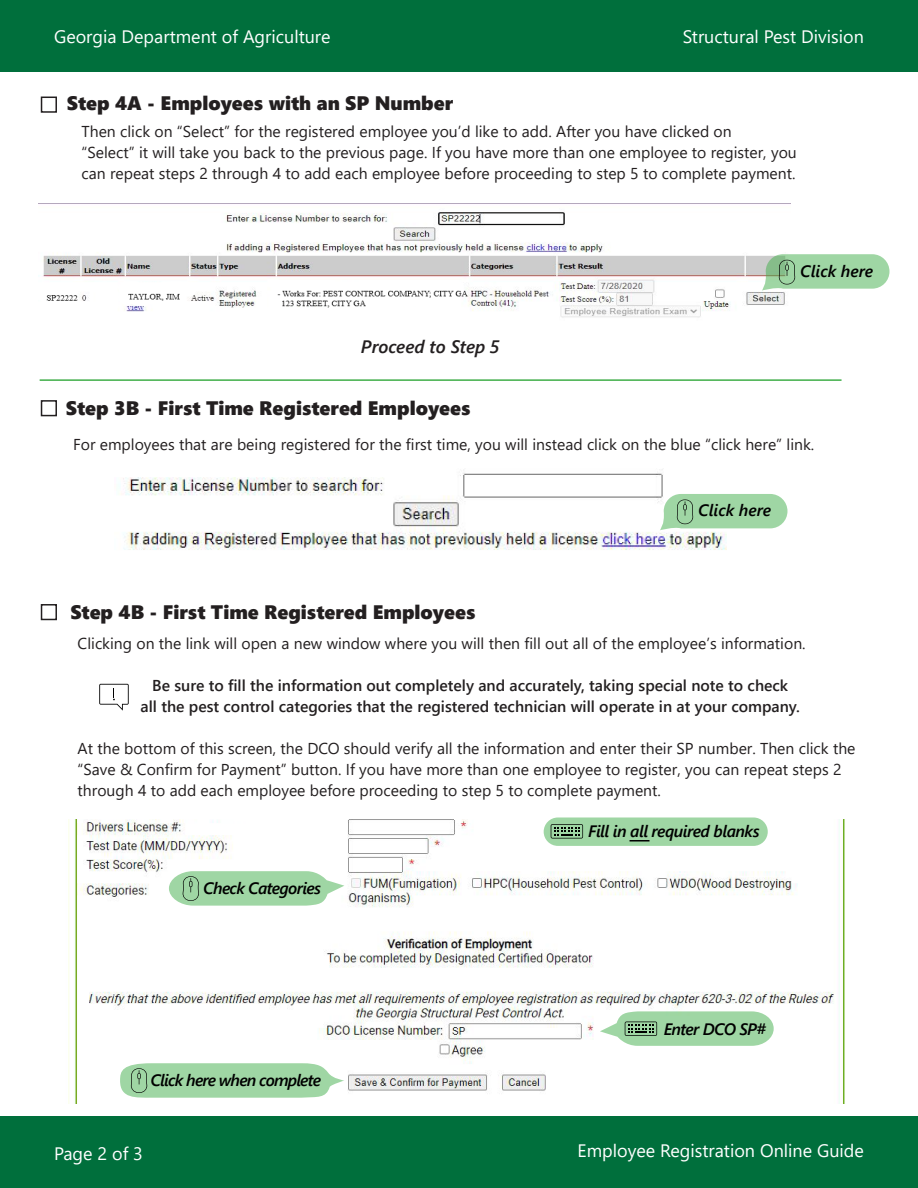
<style>
.page{position:relative;width:918px;height:1188px;background:#fff}
.page>*{position:absolute;margin:0;border:0;box-sizing:border-box;transform-origin:0 0}
.t1{font:19.5px "Segoe UI Black";color:#231f20}
.t2{font:18px "Segoe UI";color:#fff}
.t3{font:italic 600 18px "Segoe UI";color:#231f20}
.t4{font:italic 600 16.5px "Segoe UI";letter-spacing:-.04em;color:#000}
.t5{font:italic 600 16.5px "Segoe UI";color:#000}
.t6{font:15.75px/21px "Segoe UI";color:#231f20}
.t7{font:600 15.75px/21px "Segoe UI";color:#231f20;text-align:center}
</style>
<div class="page">
<div style="left:0;top:1117px;width:918px;height:71px;background:#006f3c"></div>
<div style="left:0;top:0;width:918px;height:71px;background:#006f3c"></div>
<svg style="left:99px;top:684px;width:30px;height:27px"></svg>
<img style="left:43px;top:212px;width:742px;height:106px">
<svg style="left:762px;top:254px;width:127px;height:37px;background:#a6d5aa"></svg>
<div style="left:41px;top:400px;width:16px;height:16px;border:2px solid #231f20"></div>
<img style="left:119px;top:469px;width:608px;height:81px">
<svg style="left:660px;top:494px;width:128px;height:36px;background:#a7d7ac"></svg>
<div style="left:41px;top:604px;width:16px;height:16px;border:2px solid #231f20"></div>
<img style="left:68px;top:820px;width:777px;height:284px">
<svg style="left:600px;top:1011px;width:174px;height:35px;background:#a8d5ac"></svg>
<div style="left:544px;top:817px;width:224px;height:29px;background:#9fd6a4;border-radius:14px"></div>
<svg style="left:551px;top:824px;width:32px;height:15px"></svg>
<svg style="left:169px;top:871px;width:175px;height:35px;background:#aad9af"></svg>
<hr style="left:630px;top:840px;width:20px;height:2px;background:#000">
<svg style="left:120px;top:1063px;width:225px;height:36px;background:#aad9ae"></svg>
<hr style="left:40px;top:379px;width:802px;height:2px;background:#40ae49">
<div style="left:41px;top:97px;width:16px;height:16px;border:2px solid #231f20"></div>
<p class="t2" style="left:54px;top:20px;width:278px">Georgia Department of Agriculture</p>
<p class="t2" style="left:683px;top:20px;width:183px">Structural Pest Division</p>
<p class="t1" style="left:67px;top:89px;width:388px">Step 4A - Employees with an SP Number</p>
<p class="t6" style="left:82px;top:119px;width:717px">Then click on “Select” for the registered employee you’d like to add. After you have clicked on<br>“Select” it will take you back to the previous page. If you have more than one employee to register, you can repeat steps 2 through 4 to add each employee before proceeding to step 5 to complete payment.</p>
<p class="t3" style="left:361px;top:329px;width:140px">Proceed to Step 5</p>
<p class="t1" style="left:66px;top:394px;width:406px">Step 3B - First Time Registered Employees</p>
<p class="t5" style="left:800px;top:255px;width:74px">Click here</p>
<p class="t6" style="left:73px;top:432px;width:743px">For employees that are being registered for the first time, you will instead click on the blue “click here” link.</p>
<p class="t1" style="left:70px;top:598px;width:407px">Step 4B - First Time Registered Employees</p>
<p class="t5" style="left:698px;top:495px;width:74px">Click here</p>
<p class="t6" style="left:78px;top:632px;width:730px">Clicking on the link will open a new window where you will then fill out all of the employee’s information.</p>
<p class="t7" style="left:141px;top:674px;width:661px">Be sure to fill the information out completely and accurately, taking special note to check<br>all the pest control categories that the registered technician will operate in at your company.</p>
<p class="t6" style="left:78px;top:737px;width:779px">At the bottom of this screen, the DCO should verify all the information and enter their SP number. Then click the “Save &amp; Confirm for Payment” button. If you have more than one employee to register, you can repeat steps 2 through 4 to add each employee before proceeding to step 5 to complete payment.</p>
<p class="t4" style="left:203px;top:872px;width:119px">Check Categories</p>
<p class="t4" style="left:151px;top:1065px;width:172px">Click here when complete</p>
<p class="t4" style="left:588px;top:816px;width:173px">Fill in all required blanks</p>
<p class="t4" style="left:664px;top:1013px;width:104px">Enter DCO SP#</p>
<p class="t2" style="left:54px;top:1137px;width:91px">Page 2 of 3</p>
<p class="t2" style="left:578px;top:1134px;width:288px">Employee Registration Online Guide</p>
</div>
